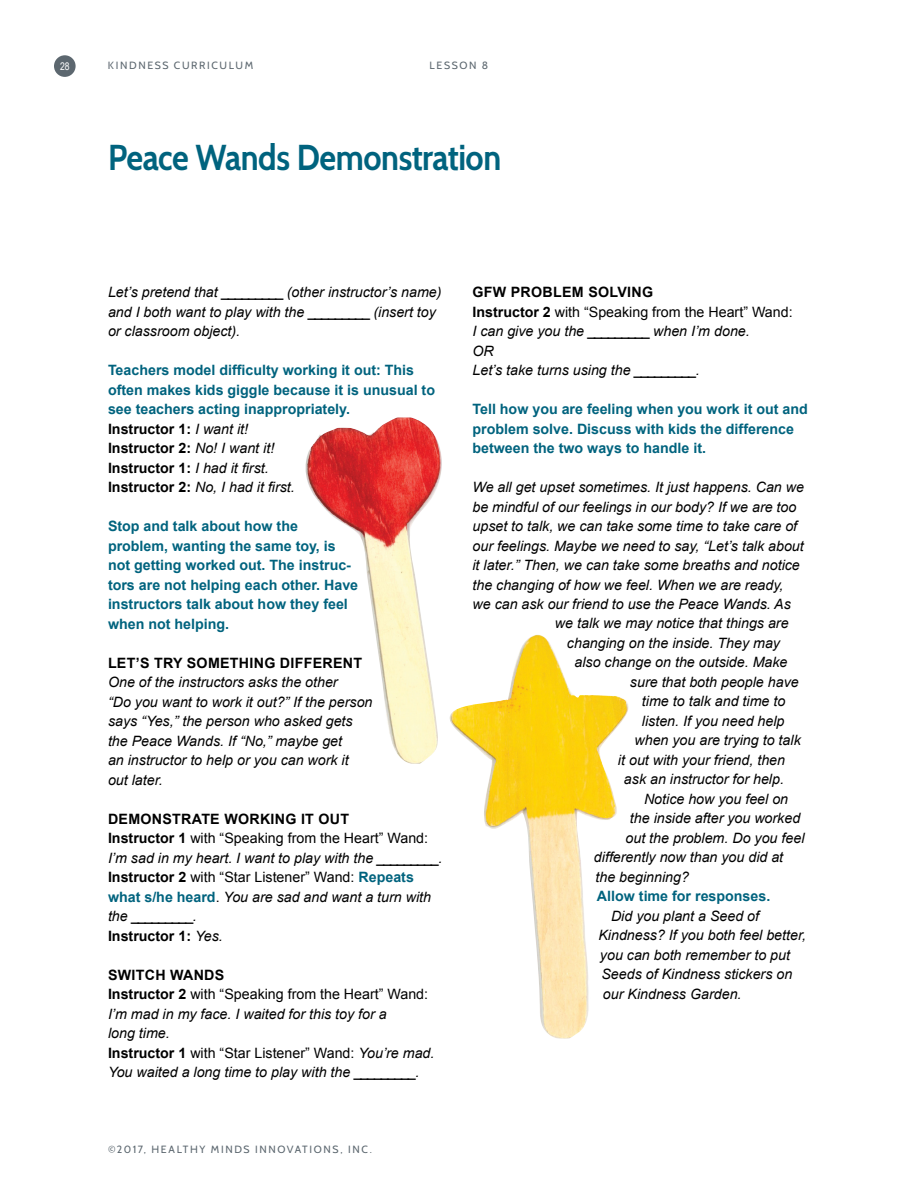
<style>
.page{position:relative;width:918px;height:1188px;background:#fff}
.page>*{position:absolute;margin:0;border:0;box-sizing:border-box;transform-origin:0 0}
.t1{font:700 36px "Cabin";letter-spacing:-.015em;color:#00637e;scale:.9 1}
.t2{font:italic 14.25px/19.5px "Arial";color:#000}
.t3{font:700 14.25px/19.5px "Arial";color:#00637e}
.t4{font:700 14.25px "Arial";letter-spacing:.02em;color:#000}
.t5{font:10.5px "Cabin";letter-spacing:.155em;color:#5c676f}
.t6{font:10.5px "Arial Narrow";color:#fff}
.s1{color:#000}
.s2{font-weight:400;font-style:italic;color:#000}
.s3{font-weight:700;font-style:normal}
.s4{font-style:normal}
.s5{font-weight:700;font-style:normal;color:#00637e}
</style>
<div class="page">
<div style="left:54px;top:55px;width:22px;height:22px;background:#5c676f;border-radius:50%"></div>
<img style="left:305px;top:417px;width:137px;height:347px">
<img style="left:449px;top:635px;width:180px;height:403px">
<p class="t6" style="left:60px;top:59px;width:11px">28</p>
<p class="t5" style="left:108px;top:59px;width:147px">KINDNESS CURRICULUM</p>
<p class="t5" style="left:430px;top:59px;width:60px">LESSON 8</p>
<h1 class="t1" style="left:108px;top:135px;width:438px">Peace Wands Demonstration</h1>
<p class="t2" style="left:108px;top:283px;width:335px">Let’s pretend that _________ (other instructor’s name) and I both want to play with the _________ (insert toy or classroom object).</p>
<p class="t3" style="left:108px;top:361px;width:329px">Teachers model difficulty working it out: This often makes kids giggle because it is unusual to see teachers acting inappropriately.<br><span class="s1">Instructor 1:</span> <span class="s2">I want it!<br></span><span class="s1">Instructor 2:</span> <span class="s2">No! I want it!<br></span><span class="s1">Instructor 1:</span> <span class="s2">I had it first.<br></span><span class="s1">Instructor 2:</span> <span class="s2">No, I had it first.</span></p>
<p class="t3" style="left:108px;top:517px;width:252px">Stop and talk about how the problem, wanting the same toy, is not getting worked out. The instruc&shy;tors are not helping each other. Have instructors talk about how they feel when not helping.</p>
<p class="t4" style="left:108px;top:653px;width:256px">LET’S TRY SOMETHING DIFFERENT</p>
<p class="t2" style="left:108px;top:673px;width:266px">One of the instructors asks the other<br>“Do you want to work it out?” If the person says “Yes,” the person who asked gets the Peace Wands. If “No,” maybe get<br>an instructor to help or you can work it<br>out later.</p>
<p class="t2" style="left:108px;top:809px;width:336px"><span class="s3">DEMONSTRATE WORKING IT OUT<br>Instructor 1</span> <span class="s4">with “Speaking from the Heart” Wand:<br></span>I’m sad in my heart. I want to play with the _________.<br><span class="s3">Instructor 2</span> <span class="s4">with “Star Listener” Wand:</span> <span class="s5">Repeats what s/he heard</span><span class="s4">.</span> You are sad and want a turn with the _________.<br><span class="s3">Instructor 1:</span> Yes.</p>
<p class="t2" style="left:108px;top:965px;width:328px"><span class="s3">SWITCH WANDS<br>Instructor 2</span> <span class="s4">with “Speaking from the Heart” Wand:<br></span>I’m mad in my face. I waited for this toy for a<br>long time.<br><span class="s3">Instructor 1</span> <span class="s4">with “Star Listener” Wand:</span> You’re mad.<br>You waited a long time to play with the _________.</p>
<p class="t5" style="left:108px;top:1142px;width:266px">©2017, HEALTHY MINDS INNOVATIONS, INC.</p>
<p class="t2" style="left:473px;top:283px;width:322px"><span class="s3">GFW PROBLEM SOLVING<br>Instructor 2</span> <span class="s4">with “Speaking from the Heart” Wand:<br></span>I can give you the _________ when I’m done.<br>OR<br>Let’s take turns using the _________.</p>
<p class="t3" style="left:473px;top:400px;width:337px">Tell how you are feeling when you work it out and problem solve. Discuss with kids the difference between the two ways to handle it.</p>
<p class="t2" style="left:473px;top:477px;width:333px">We all get upset sometimes. It just happens. Can we</p>
<p class="t2" style="left:473px;top:497px;width:325px">be mindful of our feelings in our body? If we are too</p>
<p class="t2" style="left:473px;top:516px;width:326px">upset to talk, we can take some time to take care of</p>
<p class="t2" style="left:473px;top:536px;width:333px">our feelings. Maybe we need to say, “Let’s talk about</p>
<p class="t2" style="left:473px;top:555px;width:329px">it later.” Then, we can take some breaths and notice</p>
<p class="t2" style="left:473px;top:575px;width:313px">the changing of how we feel. When we are ready,</p>
<p class="t2" style="left:473px;top:594px;width:320px">we can ask our friend to use the Peace Wands. As</p>
<p class="t2" style="left:555px;top:614px;width:235px">we talk we may notice that things are</p>
<p class="t2" style="left:567px;top:633px;width:215px">changing on the inside. They may</p>
<p class="t2" style="left:574px;top:653px;width:215px">also change on the outside. Make</p>
<p class="t2" style="left:630px;top:672px;width:170px">sure that both people have</p>
<p class="t2" style="left:642px;top:692px;width:145px">time to talk and time to</p>
<p class="t2" style="left:642px;top:711px;width:144px">listen. If you need help</p>
<p class="t2" style="left:634px;top:731px;width:168px">when you are trying to talk</p>
<p class="t2" style="left:618px;top:750px;width:169px">it out with your friend, then</p>
<p class="t2" style="left:624px;top:770px;width:161px">ask an instructor for help.</p>
<p class="t2" style="left:644px;top:789px;width:146px">Notice how you feel on</p>
<p class="t2" style="left:630px;top:809px;width:172px">the inside after you worked</p>
<p class="t2" style="left:625px;top:828px;width:181px">out the problem. Do you feel</p>
<p class="t2" style="left:594px;top:848px;width:191px">differently now than you did at</p>
<p class="t2" style="left:595px;top:867px;width:95px">the beginning?</p>
<p class="t3" style="left:597px;top:887px;width:175px">Allow time for responses.</p>
<p class="t2" style="left:611px;top:906px;width:150px">Did you plant a Seed of</p>
<p class="t2" style="left:598px;top:926px;width:209px">Kindness? If you both feel better,</p>
<p class="t2" style="left:600px;top:945px;width:192px">you can both remember to put</p>
<p class="t2" style="left:601px;top:965px;width:192px">Seeds of Kindness stickers on</p>
<p class="t2" style="left:603px;top:984px;width:140px">our Kindness Garden.</p>
</div>
